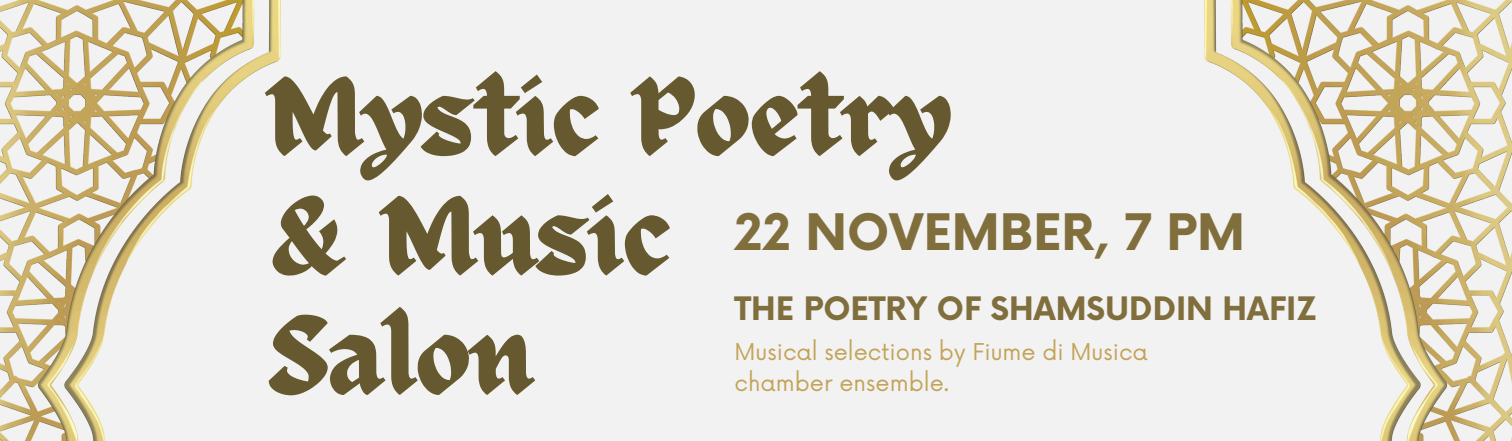
<style>
.page{position:relative;width:1512px;height:441px;background:#f2f2f2}
.page>*{position:absolute;margin:0;border:0;box-sizing:border-box;transform-origin:0 0}
.t1{font:108.76px/119.4px "ED Celandine";color:#665930}
.t2{font:700 49px "Now";color:#806f3d}
.t3{font:700 31.5px "Now";color:#806f3d}
.t4{font:22.57px "Now";color:#c2a357}
</style>
<div class="page">
<img style="left:1204px;top:0;width:308px;height:441px">
<img style="left:0;top:0;width:281px;height:441px">
<p class="t1" style="left:267px;top:63px;width:686px">Mystic Poetry &amp; Music<br>Salon</p>
<h2 class="t2" style="left:735px;top:206px;width:512px">22 NOVEMBER, 7 PM</h2>
<h3 class="t3" style="left:735px;top:292px;width:583px">THE POETRY OF SHAMSUDDIN HAFIZ</h3>
<p class="t4" style="left:735px;top:339px;width:415px">Musical selections by Fiume di Musica</p>
<h1 class="t4" style="left:735px;top:370px;width:216px">chamber ensemble.</h1>
</div>
